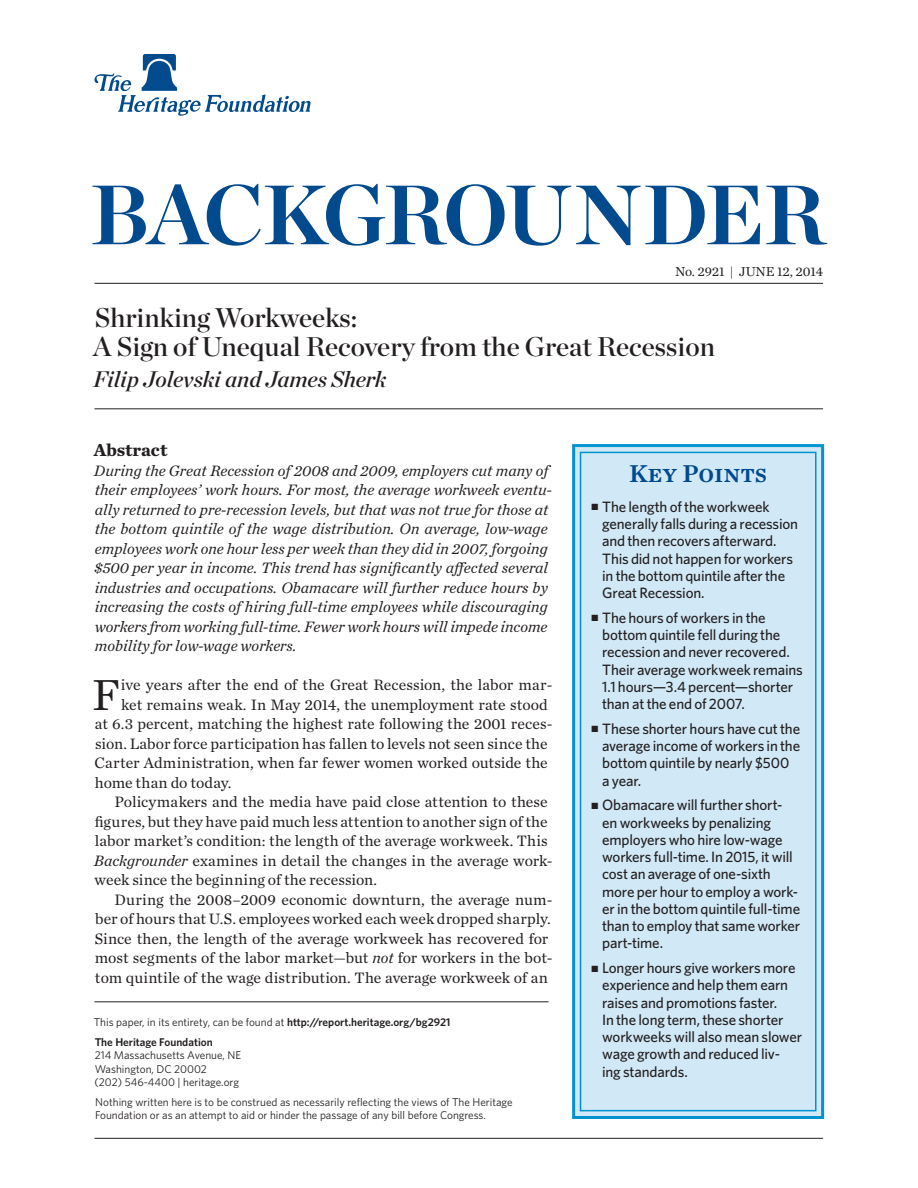
<style>
.page{position:relative;width:918px;height:1188px;background:#fff}
.page>*{position:absolute;margin:0;border:0;box-sizing:border-box;transform-origin:0 0}
.t1{font:84px "Chronicle Display Bold SC800";letter-spacing:-.025em;color:#004a8d}
.Body_Text__Drop_Cap{font:45.45px "Chronicle Text G1";color:#231f20}
.t2{font:27px/28.5px "Chronicle Display Semi";color:#231f20}
.t3{font:25.5px "Chronicle Text G1 Semi";color:#004a8d}
.Byline{font:italic 22.5px "Chronicle Display Semi";color:#231f20}
.Main_Header{font:700 18px "Chronicle Text G1";color:#231f20}
.Abstract{font:italic 15.75px/19.5px "Chronicle Text G1";color:#231f20}
.Body_Text{font:15.75px/19.5px "Chronicle Text G1";color:#231f20}
.Body_Text__Drop_Cap-2{font:15.75px "Chronicle Text G1";letter-spacing:.005em;color:#231f20}
.t4{font:500 15px/17.2px "Whitney";letter-spacing:-.01em;color:#231f20}
.Dateline{font:13.5px "Chronicle Text G1";color:#231f20}
.Disclaimer{font:11.25px/13.5px "Whitney";color:#231f20}
.First_Line{font:11.25px "Whitney";color:#231f20}
.THF_Address_Block{font:11.25px "Whitney";color:#231f20}
.THF_Address_Block-2{font:600 11.25px "Whitney";color:#231f20}
.s1{font-style:italic}
.s2{font-weight:600}
</style>
<div class="page">
<svg style="left:94px;top:54px;width:217px;height:62px"></svg>
<div style="left:572px;top:444px;width:252px;height:675px;background:#d1e8f6;border:3px solid #0093d0"></div>
<div style="left:580px;top:452px;width:237px;height:659px;border:2px solid #0093d0"></div>
<hr style="left:94px;top:1138px;width:729px;height:1px;background:#231f20">
<hr style="left:94px;top:283px;width:729px;height:1px;background:#231f20">
<hr style="left:94px;top:409px;width:729px;height:1px;background:#231f20">
<hr style="left:94px;top:1002px;width:455px;height:1px;background:#231f20">
<h1 class="t1" style="left:90px;top:147px;width:737px">BACKGROUNDER</h1>
<p class="Dateline" style="left:675px;top:262px;width:149px">No. 2921 | June 12, 2014</p>
<p class="t2" style="left:93px;top:301px;width:623px">Shrinking Workweeks:<br>A Sign of Unequal Recovery from the Great Recession</p>
<p class="Byline" style="left:93px;top:361px;width:295px">Filip Jolevski and James Sherk</p>
<p class="Main_Header" style="left:94px;top:435px;width:75px">Abstract</p>
<p class="Abstract" style="left:94px;top:460px;width:460px">During the Great Recession of 2008 and 2009, employers cut many of their employees’ work hours. For most, the average workweek eventu&shy;ally returned to pre-recession levels, but that was not true for those at the bottom quintile of the wage distribution. On average, low-wage employees work one hour less per week than they did in 2007, forgoing $500 per year in income. This trend has significantly affected several industries and occupations. Obamacare will further reduce hours by increasing the costs of hiring full-time employees while discouraging workers from working full-time. Fewer work hours will impede income mobility for low-wage workers.</p>
<p class="Body_Text__Drop_Cap" style="left:92px;top:660px;width:30px">F</p>
<p class="Body_Text__Drop_Cap-2" style="left:121px;top:673px;width:433px">ive years after the end of the Great Recession, the labor mar-</p>
<p class="Body_Text__Drop_Cap-2" style="left:121px;top:692px;width:428px">ket remains weak. In May 2014, the unemployment rate stood</p>
<p class="Body_Text__Drop_Cap-2" style="left:95px;top:712px;width:459px">at 6.3 percent, matching the highest rate following the 2001 reces-</p>
<p class="Body_Text__Drop_Cap-2" style="left:95px;top:731px;width:454px">sion. Labor force participation has fallen to levels not seen since the</p>
<p class="Body_Text__Drop_Cap-2" style="left:95px;top:751px;width:455px">Carter Administration, when far fewer women worked outside the</p>
<p class="Body_Text__Drop_Cap-2" style="left:95px;top:770px;width:138px">home than do today.</p>
<p class="Body_Text" style="left:94px;top:791px;width:460px;text-indent:21px">Policymakers and the media have paid close attention to these figures, but they have paid much less attention to another sign of the labor market’s condition: the length of the average workweek. This <span class="s1">Backgrounder</span> examines in detail the changes in the average work&shy;week since the beginning of the recession.</p>
<p class="Body_Text" style="left:95px;top:889px;width:459px;text-indent:20px">During the 2008–2009 economic downturn, the average num&shy;ber of hours that U.S. employees worked each week dropped sharply.<br>Since then, the length of the average workweek has recovered for most segments of the labor market—but <span class="s1">not</span> for workers in the bot&shy;tom quintile of the wage distribution. The average workweek of an</p>
<p class="First_Line" style="left:94px;top:1015px;width:358px">This paper, in its entirety, can be found at <span class="s2">http://report.heritage.org/bg2921</span></p>
<p class="THF_Address_Block-2" style="left:95px;top:1034px;width:120px">The Heritage Foundation</p>
<p class="THF_Address_Block" style="left:95px;top:1048px;width:148px">214 Massachusetts Avenue, NE</p>
<p class="THF_Address_Block" style="left:95px;top:1061px;width:114px">Washington, DC 20002</p>
<p class="THF_Address_Block" style="left:94px;top:1075px;width:146px">(202) 546-4400 | heritage.org</p>
<p class="Disclaimer" style="left:95px;top:1095px;width:419px">Nothing written here is to be construed as necessarily reflecting the views of The Heritage<br>Foundation or as an attempt to aid or hinder the passage of any bill before Congress.</p>
<h3 class="t3" style="left:629px;top:454px;width:139px">Key Points</h3>
<p class="t4" style="left:602px;top:498px;width:197px;text-indent:-10px">■ The length of the workweek generally falls during a recession and then recovers afterward.<br>This did not happen for workers in the bottom quintile after the<br>Great Recession.</p>
<p class="t4" style="left:602px;top:609px;width:202px;text-indent:-10px">■ The hours of workers in the bottom quintile fell during the recession and never recovered.<br>Their average workweek remains<br>1.1 hours—3.4 percent—shorter than at the end of 2007.</p>
<p class="t4" style="left:602px;top:720px;width:200px;text-indent:-10px">■ These shorter hours have cut the average income of workers in the bottom quintile by nearly $500 a year.</p>
<p class="t4" style="left:602px;top:796px;width:200px;text-indent:-10px">■ Obamacare will further short&shy;en workweeks by penalizing employers who hire low-wage workers full-time. In 2015, it will cost an average of one-sixth more per hour to employ a work&shy;er in the bottom quintile full-time than to employ that same worker part-time.</p>
<p class="t4" style="left:602px;top:959px;width:202px;text-indent:-10px">■ Longer hours give workers more experience and help them earn raises and promotions faster.<br>In the long term, these shorter workweeks will also mean slower wage growth and reduced liv&shy;ing standards.</p>
</div>
